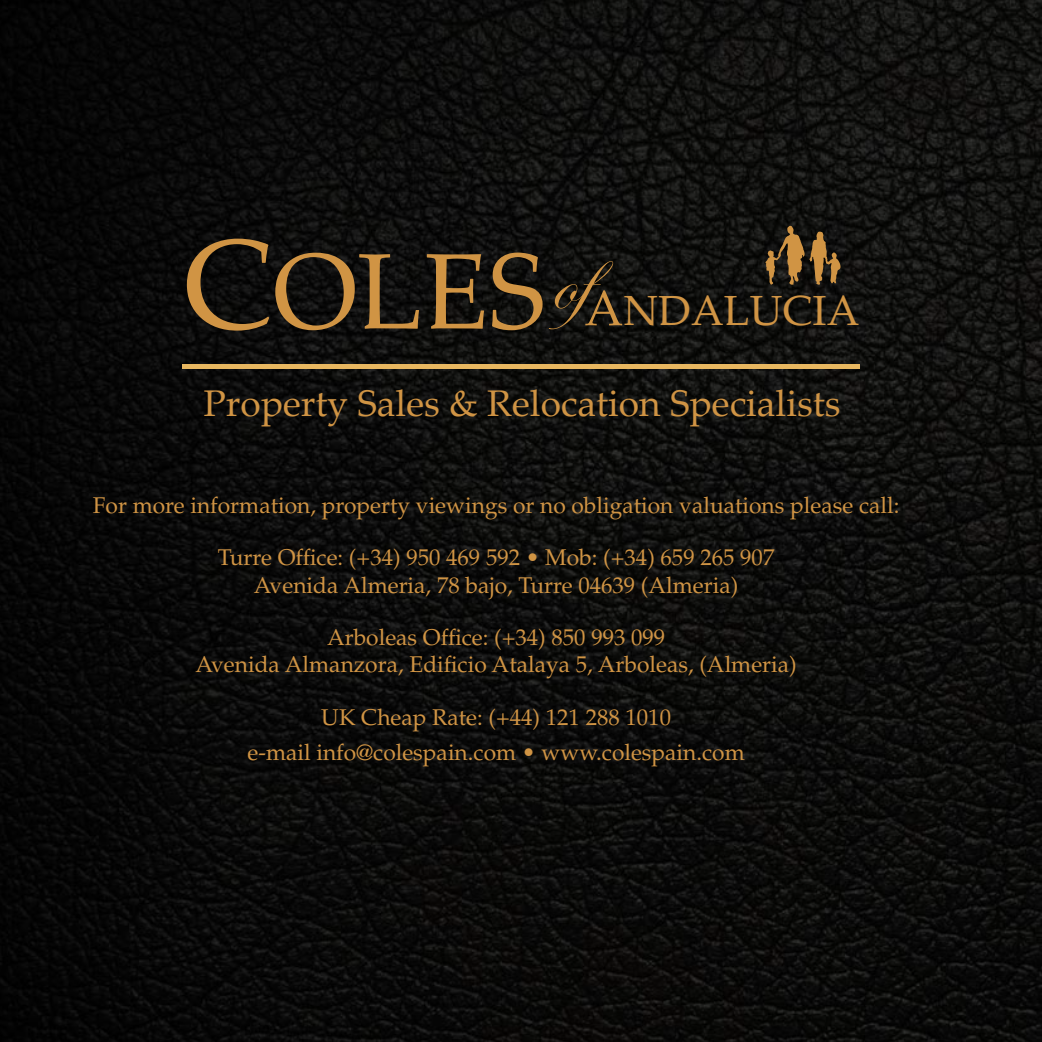
<style>
.page{position:relative;width:1042px;height:1042px;background:#fff}
.page>*{position:absolute;margin:0;border:0;box-sizing:border-box;transform-origin:0 0}
.t1{font:88.55px "Edwardian Script ITC";color:#d09444}
.t2{font:42.18px "Palatino Linotype";color:#d09444}
.t3{font:37.1px "Palatino Linotype";color:#d09444}
.t4{font:22.75px/27.3px "Palatino LT Std";color:#d09444;text-align:center}
.s1{font-size:127.4px}
.s2{font-size:107.45px}
.s3{font-size:50.05px}
</style>
<div class="page">
<img style="left:0;top:0;width:1042px;height:1042px">
<svg style="left:765px;top:225px;width:75px;height:60px;background:#553f22"></svg>
<hr style="left:182px;top:365px;width:678px;height:4px;background:#e8b760">
<h2 class="t2" style="left:182px;top:281px;width:678px"><span class="s1">C</span><span class="s2">OLES</span> <span class="s3">A</span>NDALUCIA</h2>
<h1 class="t1" style="left:550px;top:232px;width:91px">of</h1>
<h3 class="t3" style="left:203px;top:377px;width:639px">Property Sales &amp; Relocation Specialists</h3>
<p class="t4" style="left:93px;top:492px;width:808px">For more information, property viewings or no obligation valuations please call:</p>
<p class="t4" style="left:218px;top:544px;width:558px">Turre Office: (+34) 950 469 592 • Mob: (+34) 659 265 907<br>Avenida Almeria, 78 bajo, Turre 04639 (Almeria)</p>
<p class="t4" style="left:195px;top:624px;width:603px">Arboleas Office: (+34) 850 993 099<br>Avenida Almanzora, Edificio Atalaya 5, Arboleas, (Almeria)</p>
<p class="t4" style="left:247px;top:700px;width:499px;line-height:35px">UK Cheap Rate: (+44) 121 288 1010<br>e-mail info@colespain.com • www.colespain.com</p>
</div>
